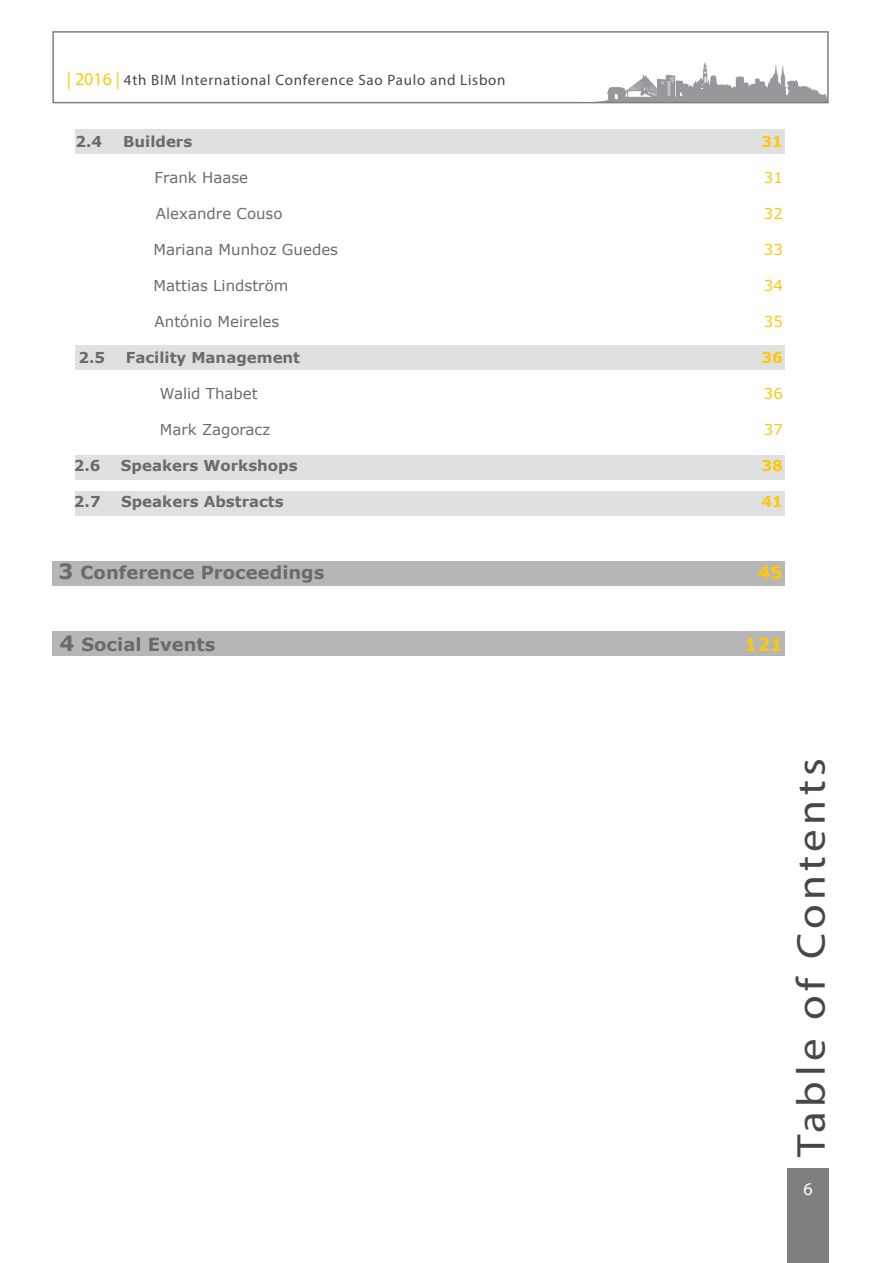
<style>
.page{position:relative;width:893px;height:1263px;background:#fff}
.page>*{position:absolute;margin:0;border:0;box-sizing:border-box;transform-origin:0 0}
.t1{font:40.5px "Myriad Pro";letter-spacing:.1em;color:#464748;scale:1.11 1}
.t2{font:700 18px "Verdana";color:#6b6b6e}
.t3{font:700 18px "Verdana";color:#fec70c}
.t4{font:18px "Myriad Pro";color:#fff}
.t5{font:15px "Verdana";color:#6b6b6e}
.t6{font:700 15px "Verdana";color:#6b6b6e}
.t7{font:15px "Myriad Pro";letter-spacing:.05em;color:#464748}
.t8{font:15px "Verdana";color:#fec70c}
.t9{font:700 15px "Verdana";color:#fec70c}
.s1{font-size:18px;color:#fec70c}
.s2{font-size:21px}
</style>
<div class="page">
<div style="left:52px;top:31px;width:777px;height:72px;border:2px solid #464748"></div>
<div style="left:787px;top:1168px;width:41px;height:94px;background:#7d7e7f"></div>
<img style="left:579px;top:63px;width:247px;height:39px">
<div style="left:52px;top:561px;width:732px;height:24px;background:#b5b6b6"></div>
<div style="left:52px;top:631px;width:732px;height:24px;background:#b5b6b6"></div>
<div style="left:75px;top:129px;width:709px;height:24px;background:#dfe0e0"></div>
<div style="left:75px;top:345px;width:709px;height:24px;background:#dfe0e0"></div>
<div style="left:75px;top:455px;width:709px;height:24px;background:#dfe0e0"></div>
<div style="left:75px;top:491px;width:709px;height:24px;background:#dfe0e0"></div>
<p class="t7" style="left:67px;top:70px;width:440px"><span class="s1">| 2016 |</span> 4th BIM International Conference Sao Paulo and Lisbon</p>
<p class="t6" style="left:75px;top:131px;width:28px">2.4</p>
<p class="t6" style="left:123px;top:131px;width:71px">Builders</p>
<p class="t9" style="left:762px;top:131px;width:23px">31</p>
<p class="t5" style="left:155px;top:168px;width:95px">Frank Haase</p>
<p class="t8" style="left:764px;top:168px;width:21px">31</p>
<p class="t5" style="left:156px;top:204px;width:128px">Alexandre Couso</p>
<p class="t8" style="left:764px;top:204px;width:21px">32</p>
<p class="t5" style="left:154px;top:240px;width:186px">Mariana Munhoz Guedes</p>
<p class="t8" style="left:764px;top:240px;width:21px">33</p>
<p class="t5" style="left:154px;top:276px;width:136px">Mattias Lindström</p>
<p class="t8" style="left:764px;top:276px;width:21px">34</p>
<p class="t5" style="left:155px;top:312px;width:126px">António Meireles</p>
<p class="t8" style="left:764px;top:312px;width:21px">35</p>
<p class="t6" style="left:78px;top:347px;width:28px">2.5</p>
<p class="t6" style="left:126px;top:347px;width:176px">Facility Management</p>
<p class="t9" style="left:762px;top:347px;width:23px">36</p>
<p class="t5" style="left:160px;top:384px;width:99px">Walid Thabet</p>
<p class="t8" style="left:764px;top:384px;width:21px">36</p>
<p class="t5" style="left:160px;top:420px;width:112px">Mark Zagoracz</p>
<p class="t8" style="left:764px;top:420px;width:21px">37</p>
<p class="t6" style="left:74px;top:455px;width:28px">2.6</p>
<p class="t6" style="left:121px;top:455px;width:178px">Speakers Workshops</p>
<p class="t9" style="left:762px;top:455px;width:23px">38</p>
<p class="t6" style="left:74px;top:491px;width:28px">2.7</p>
<p class="t6" style="left:121px;top:491px;width:164px">Speakers Abstracts</p>
<p class="t9" style="left:762px;top:491px;width:23px">41</p>
<p class="t2" style="left:59px;top:560px;width:268px"><span class="s2">3</span> Conference Proceedings</p>
<p class="t3" style="left:757px;top:560px;width:27px">45</p>
<p class="t2" style="left:59px;top:632px;width:157px"><span class="s2">4</span> Social Events</p>
<p class="t3" style="left:744px;top:632px;width:40px">121</p>
<h1 class="t1" style="left:786px;top:1157px;width:361px;rotate:-90deg">Table of Contents</h1>
<p class="t4" style="left:803px;top:1178px;width:11px">6</p>
</div>
